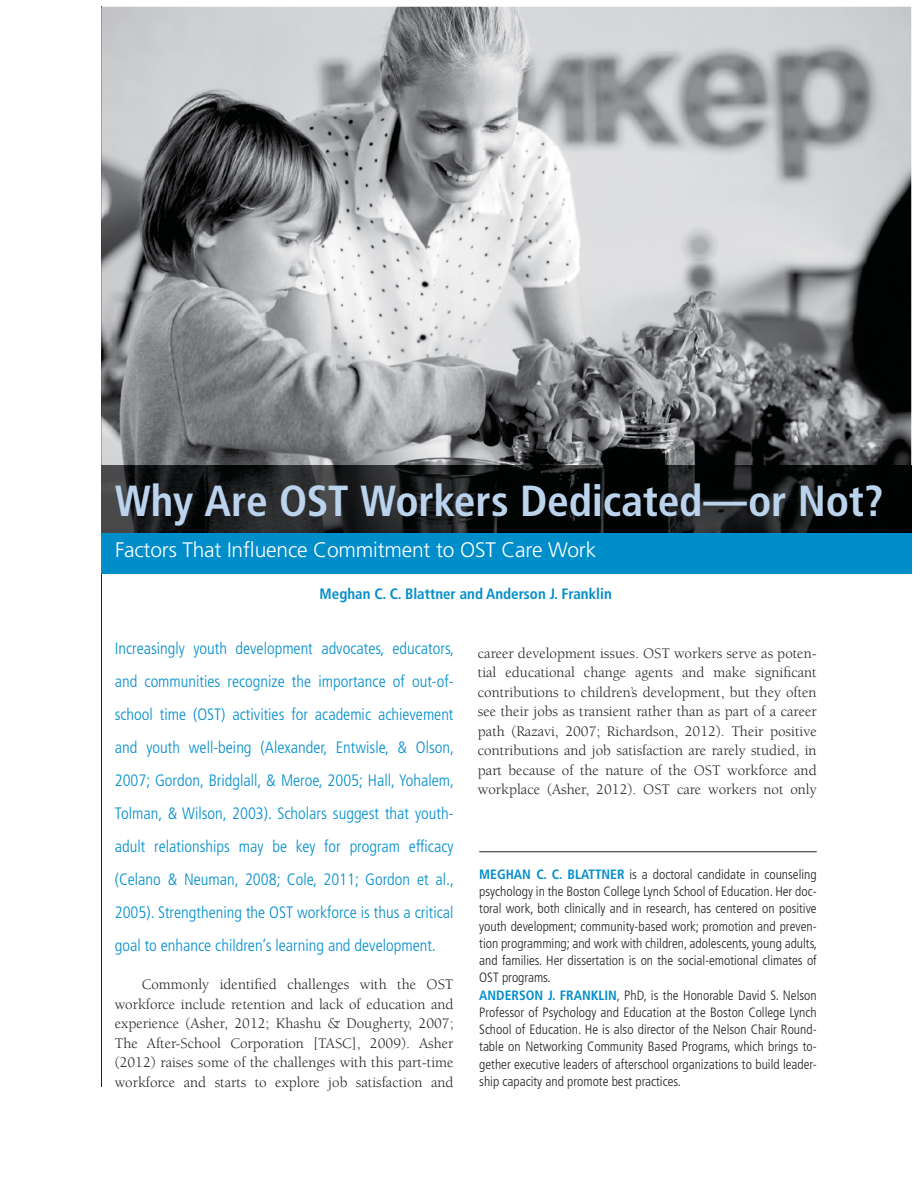
<style>
.page{position:relative;width:918px;height:1188px;background:#fff}
.page>*{position:absolute;margin:0;border:0;box-sizing:border-box;transform-origin:0 0}
.t1{font:700 condensed 43.5px "Frutiger";letter-spacing:-.005em;color:#bbd3ed}
.t2{font:300 21px "Frutiger";letter-spacing:-.01em;color:#fff}
.t3{font:300 condensed 16.5px/33px "Frutiger";color:#008ecb;text-align:justify}
.t4{font:15px/19.5px "Berkeley";color:#231f20;text-align:justify}
.t5{font:700 condensed 15px "Frutiger";color:#008ecb}
.t6{font:300 condensed 13.5px/17.2px "Frutiger";color:#231f20}
.s1{font-weight:700;color:#008ecb}
</style>
<div class="page">
<hr style="left:101px;top:7px;width:1px;height:1080px;background:#231f20">
<img style="left:101px;top:7px;width:810px;height:459px">
<img style="left:101px;top:466px;width:810px;height:67px">
<div style="left:101px;top:533px;width:810px;height:41px;background:#008ecb"></div>
<hr style="left:479px;top:852px;width:338px;height:1px;background:#231f20">
<h1 class="t1" style="left:115px;top:484px;width:770px">Why Are OST Workers Dedicated—or Not?</h1>
<h2 class="t2" style="left:115px;top:541px;width:483px">Factors That Influence Commitment to OST Care Work</h2>
<p class="t5" style="left:320px;top:588px;width:294px">Meghan C. C. Blattner and Anderson J. Franklin</p>
<p class="t3" style="left:115px;top:633px;width:341px">Increasingly youth development advocates, educators, and communities recognize the importance of out-of&shy;school time (OST) activities for academic achievement and youth well-being (Alexander, Entwisle, &amp; Olson, 2007; Gordon, Bridglall, &amp; Meroe, 2005; Hall, Yohalem, Tolman, &amp; Wilson, 2003). Scholars suggest that youth&shy;adult relationships may be key for program efficacy (Celano &amp; Neuman, 2008; Cole, 2011; Gordon et al., 2005). Strengthening the OST workforce is thus a critical goal to enhance children’s learning and development.</p>
<p class="t4" style="left:115px;top:976px;width:340px;text-indent:27px">Commonly identified challenges with the OST workforce include retention and lack of education and experience (Asher, 2012; Khashu &amp; Dougherty, 2007; The After-School Corporation [TASC], 2009). Asher (2012) raises some of the challenges with this part-time workforce and starts to explore job satisfaction and</p>
<p class="t4" style="left:478px;top:645px;width:340px">career development issues. OST workers serve as poten&shy;tial educational change agents and make significant contributions to children’s development, but they often see their jobs as transient rather than as part of a career path (Razavi, 2007; Richardson, 2012). Their positive contributions and job satisfaction are rarely studied, in part because of the nature of the OST workforce and workplace (Asher, 2012). OST care workers not only</p>
<p class="t6" style="left:479px;top:867px;width:339px"><span class="s1">MEGHAN C. C. BLATTNER</span> is a doctoral candidate in counseling psychology in the Boston College Lynch School of Education. Her doc&shy;toral work, both clinically and in research, has centered on positive youth development; community-based work; promotion and preven&shy;tion programming; and work with children, adolescents, young adults, and families. Her dissertation is on the social-emotional climates of OST programs.<br><span class="s1">ANDERSON J. FRANKLIN</span>, PhD, is the Honorable David S. Nelson Professor of Psychology and Education at the Boston College Lynch School of Education. He is also director of the Nelson Chair Round&shy;table on Networking Community Based Programs, which brings to&shy;gether executive leaders of afterschool organizations to build leader&shy;ship capacity and promote best practices.</p>
</div>
